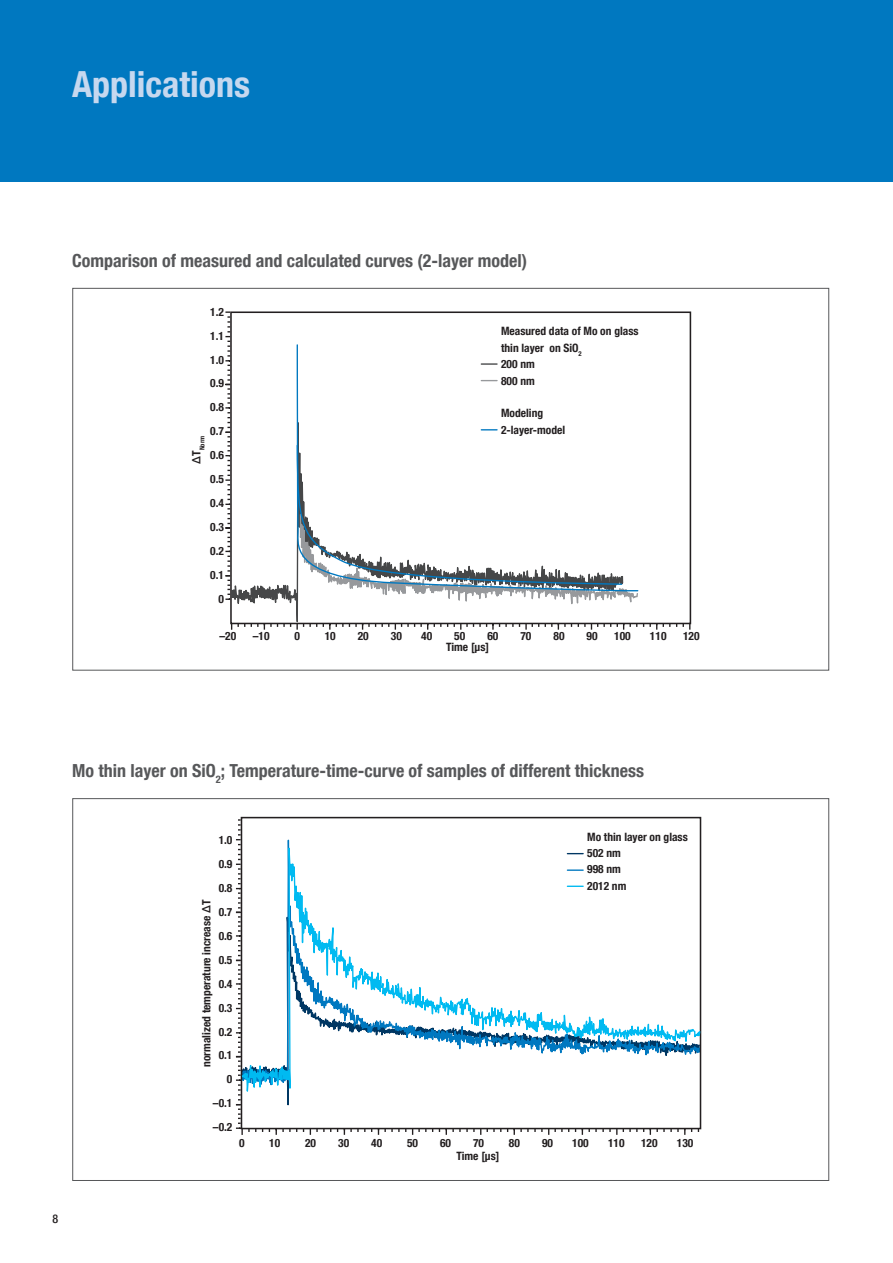
<style>
.page{position:relative;width:893px;height:1263px;background:#fff}
.page>*{position:absolute;margin:0;border:0;box-sizing:border-box;transform-origin:0 0}
.Überschrift{font:700 condensed 36px "Helvetica Neue LT Com";color:#c6d8ef}
.Überschrift_mittel{font:700 condensed 18px "Helvetica Neue LT Com";color:#57585a}
.t1{font:500 condensed 12px "Helvetica Neue LT Com";color:#231f20}
.t2{font:700 condensed 11.55px/23.9px "Helvetica Neue LT Com";color:#231f20}
.t3{font:700 condensed 11.4px/23.9px "Helvetica Neue LT Com";color:#231f20;text-align:right}
.t4{font:700 condensed 6.75px "Helvetica Neue LT Com";color:#231f20}
</style>
<div class="page">
<div style="left:0;top:0;width:893px;height:182px;background:#0078c0"></div>
<svg style="left:225px;top:311px;width:5px;height:289px"></svg>
<svg style="left:683px;top:623px;width:7px;height:7px"></svg>
<svg style="left:663px;top:623px;width:7px;height:4px"></svg>
<svg style="left:643px;top:623px;width:14px;height:7px"></svg>
<svg style="left:230px;top:287px;width:394px;height:343px"></svg>
<svg style="left:299px;top:592px;width:340px;height:38px"></svg>
<svg style="left:286px;top:344px;width:353px;height:248px"></svg>
<svg style="left:296px;top:444px;width:327px;height:142px"></svg>
<svg style="left:236px;top:819px;width:5px;height:311px"></svg>
<svg style="left:241px;top:816px;width:460px;height:319px"></svg>
<p class="Überschrift" style="left:72px;top:62px;width:179px">Applications</p>
<p class="Überschrift_mittel" style="left:72px;top:249px;width:456px">Comparison of measured and calculated curves (2-layer model)</p>
<p class="t2" style="left:210px;top:300px;width:15px;text-align:right">1.2<br>1.1<br>1.0<br>0.9<br>0.8<br>0.7<br>0.6<br>0.5<br>0.4<br>0.3<br>0.2<br>0.1<br>0</p>
<p class="t4" style="left:198px;top:464px;width:29px;rotate:-90deg"><sup>∆T</sup>Norm</p>
<p class="t2" style="left:501px;top:323px;width:139px;line-height:16.5px">Measured data of Mo on glass thin layer on SiO<sub>2<br></sub>200 nm<br>800 nm</p>
<p class="t2" style="left:501px;top:405px;width:66px;line-height:16.4px">Modeling<br>2-layer-model</p>
<p class="t2" style="left:219px;top:624px;width:18px">–20</p>
<p class="t2" style="left:253px;top:624px;width:18px">–10</p>
<p class="t2" style="left:294px;top:624px;width:7px">0</p>
<p class="t2" style="left:325px;top:624px;width:13px">10</p>
<p class="t2" style="left:358px;top:624px;width:13px">20</p>
<p class="t2" style="left:391px;top:624px;width:13px">30</p>
<p class="t2" style="left:421px;top:624px;width:13px">40</p>
<p class="t2" style="left:454px;top:624px;width:13px">50</p>
<p class="t2" style="left:487px;top:624px;width:13px">60</p>
<p class="t2" style="left:520px;top:624px;width:13px">70</p>
<p class="t2" style="left:553px;top:624px;width:13px">80</p>
<p class="t2" style="left:587px;top:624px;width:13px">90</p>
<p class="t2" style="left:614px;top:624px;width:18px">100</p>
<p class="t2" style="left:650px;top:624px;width:18px">110</p>
<p class="t2" style="left:683px;top:624px;width:18px">120</p>
<p class="t2" style="left:446px;top:635px;width:44px">Time [µs]</p>
<p class="Überschrift_mittel" style="left:72px;top:760px;width:573px">Mo thin layer on SiO<sub>2</sub>; Temperature-time-curve of samples of different thickness</p>
<p class="t3" style="left:213px;top:828px;width:21px">1.0<br>0.9<br>0.8<br>0.7<br>0.6<br>0.5<br>0.4<br>0.3<br>0.2<br>0.1<br>0 –0.1 –0.2</p>
<p class="t3" style="left:194px;top:1067px;width:169px;rotate:-90deg">normalized temperature increase ∆T</p>
<p class="t3" style="left:587px;top:828px;width:102px;line-height:16.4px;text-align:left">Mo thin layer on glass<br>502 nm<br>998 nm<br>2012 nm</p>
<p class="t3" style="left:239px;top:1131px;width:7px">0</p>
<p class="t3" style="left:269px;top:1131px;width:13px">10</p>
<p class="t3" style="left:305px;top:1131px;width:13px">20</p>
<p class="t3" style="left:338px;top:1131px;width:13px">30</p>
<p class="t3" style="left:371px;top:1131px;width:13px">40</p>
<p class="t3" style="left:407px;top:1131px;width:13px">50</p>
<p class="t3" style="left:440px;top:1131px;width:13px">60</p>
<p class="t3" style="left:473px;top:1131px;width:13px">70</p>
<p class="t3" style="left:509px;top:1131px;width:13px">80</p>
<p class="t3" style="left:542px;top:1131px;width:13px">90</p>
<p class="t3" style="left:572px;top:1131px;width:18px">100</p>
<p class="t3" style="left:608px;top:1131px;width:18px">110</p>
<p class="t3" style="left:641px;top:1131px;width:18px">120</p>
<p class="t3" style="left:677px;top:1131px;width:18px">130</p>
<p class="t3" style="left:456px;top:1144px;width:44px">Time [µs]</p>
<p class="t1" style="left:53px;top:1212px;width:7px">8</p>
</div>
